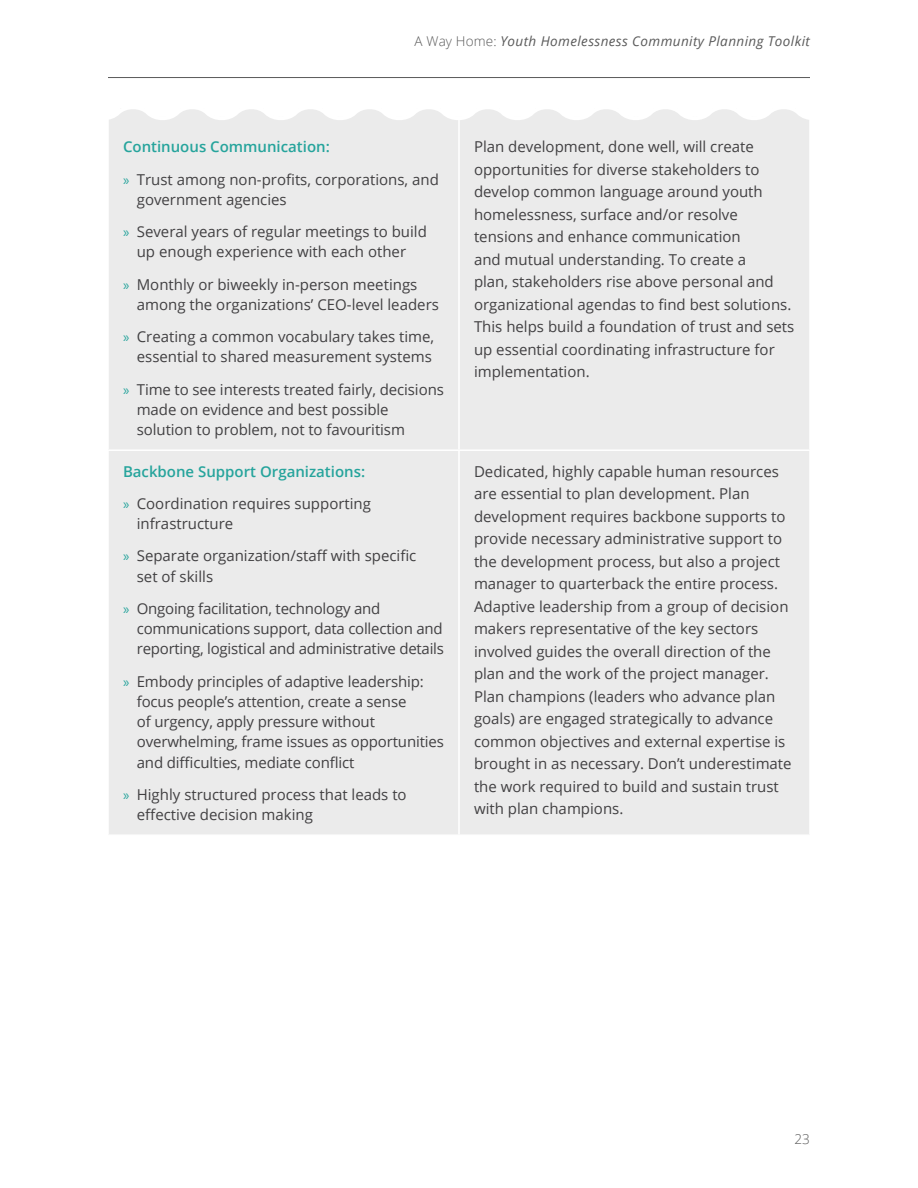
<style>
.page{position:relative;width:918px;height:1188px;background:#fff}
.page>*{position:absolute;margin:0;border:0;box-sizing:border-box;transform-origin:0 0}
.Cell_Body_Left{font:15px/22.5px "Open Sans";color:#414042}
.Cell_Body_Left-2{font:600 15px "Open Sans";color:#26a49c}
.t1{font:italic 13.5px "Open Sans";letter-spacing:.03em;color:#5a5a5a}
.t2{font:300 13.5px "Open Sans";color:#5a5a5a}
.s1{font-weight:300;font-style:normal}
.s2{font-family:"Myriad Pro";color:#26a49c}
</style>
<div class="page">
<hr style="left:108px;top:77px;width:702px;height:1px;background:#5a5a5a">
<div style="left:109px;top:120px;width:700px;height:714px;background:#ebebeb"></div>
<hr style="left:107px;top:449px;width:352px;height:2px;background:#fff">
<hr style="left:459px;top:449px;width:352px;height:2px;background:#fff">
<hr style="left:458px;top:108px;width:2px;height:341px;background:#fff">
<hr style="left:458px;top:451px;width:2px;height:383px;background:#fff">
<svg style="left:109px;top:109px;width:698px;height:11px"></svg>
<div style="left:795px;top:102px;width:36px;height:15px;background:#fff;border-radius:50%"></div>
<div style="left:559px;top:102px;width:36px;height:15px;background:#fff;border-radius:50%"></div>
<div style="left:322px;top:102px;width:36px;height:15px;background:#fff;border-radius:50%"></div>
<div style="left:677px;top:102px;width:36px;height:15px;background:#fff;border-radius:50%"></div>
<div style="left:440px;top:102px;width:36px;height:15px;background:#fff;border-radius:50%"></div>
<div style="left:204px;top:102px;width:36px;height:15px;background:#fff;border-radius:50%"></div>
<div style="left:736px;top:102px;width:36px;height:15px;background:#fff;border-radius:50%"></div>
<div style="left:500px;top:102px;width:36px;height:15px;background:#fff;border-radius:50%"></div>
<div style="left:263px;top:102px;width:36px;height:15px;background:#fff;border-radius:50%"></div>
<div style="left:618px;top:102px;width:36px;height:15px;background:#fff;border-radius:50%"></div>
<div style="left:381px;top:102px;width:36px;height:15px;background:#fff;border-radius:50%"></div>
<div style="left:145px;top:102px;width:36px;height:15px;background:#fff;border-radius:50%"></div>
<div style="left:85px;top:102px;width:36px;height:15px;background:#fff;border-radius:50%"></div>
<p class="t1" style="left:415px;top:32px;width:397px"><span class="s1">A Way Home:</span> Youth Homelessness Community Planning Toolkit</p>
<p class="Cell_Body_Left-2" style="left:123px;top:137px;width:208px">Continuous Communication:</p>
<p class="Cell_Body_Left" style="left:137px;top:169px;width:304px;line-height:20.2px;text-indent:-14px"><span class="s2">»</span> Trust among non-profits, corporations, and government agencies</p>
<p class="Cell_Body_Left" style="left:123px;top:221px;width:305px;line-height:20.2px;text-align:center"><span class="s2">»</span> Several years of regular meetings to build up enough experience with each other</p>
<p class="Cell_Body_Left" style="left:137px;top:274px;width:304px;line-height:20.2px;text-indent:-14px"><span class="s2">»</span> Monthly or biweekly in-person meetings among the organizations’ CEO-level leaders</p>
<p class="Cell_Body_Left" style="left:123px;top:326px;width:313px;line-height:20.2px;text-align:right"><span class="s2">»</span> Creating a common vocabulary takes time, essential to shared measurement systems</p>
<p class="Cell_Body_Left" style="left:137px;top:379px;width:309px;line-height:20.2px;text-indent:-14px"><span class="s2">»</span> Time to see interests treated fairly, decisions made on evidence and best possible solution to problem, not to favouritism</p>
<p class="Cell_Body_Left-2" style="left:123px;top:461px;width:244px">Backbone Support Organizations:</p>
<p class="Cell_Body_Left" style="left:137px;top:493px;width:236px;line-height:20.2px;text-indent:-14px"><span class="s2">»</span> Coordination requires supporting infrastructure</p>
<p class="Cell_Body_Left" style="left:137px;top:546px;width:281px;line-height:20.2px;text-indent:-14px"><span class="s2">»</span> Separate organization/staff with specific set of skills</p>
<p class="Cell_Body_Left" style="left:137px;top:598px;width:309px;line-height:20.2px;text-indent:-14px"><span class="s2">»</span> Ongoing facilitation, technology and communications support, data collection and reporting, logistical and administrative details</p>
<p class="Cell_Body_Left" style="left:137px;top:671px;width:309px;line-height:20.2px;text-indent:-14px"><span class="s2">»</span> Embody principles of adaptive leadership: focus people’s attention, create a sense<br>of urgency, apply pressure without overwhelming, frame issues as opportunities and difficulties, mediate conflict</p>
<p class="Cell_Body_Left" style="left:137px;top:784px;width:271px;line-height:20.2px;text-indent:-14px"><span class="s2">»</span> Highly structured process that leads to effective decision making</p>
<p class="Cell_Body_Left" style="left:474px;top:135px;width:322px">Plan development, done well, will create opportunities for diverse stakeholders to develop common language around youth homelessness, surface and/or resolve tensions and enhance communication<br>and mutual understanding. To create a<br>plan, stakeholders rise above personal and organizational agendas to find best solutions.<br>This helps build a foundation of trust and sets up essential coordinating infrastructure for implementation.</p>
<p class="Cell_Body_Left" style="left:474px;top:460px;width:319px">Dedicated, highly capable human resources are essential to plan development. Plan development requires backbone supports to provide necessary administrative support to the development process, but also a project manager to quarterback the entire process.<br>Adaptive leadership from a group of decision makers representative of the key sectors involved guides the overall direction of the plan and the work of the project manager.<br>Plan champions (leaders who advance plan goals) are engaged strategically to advance common objectives and external expertise is brought in as necessary. Don’t underestimate the work required to build and sustain trust with plan champions.</p>
<p class="t2" style="left:795px;top:1130px;width:17px">23</p>
</div>
